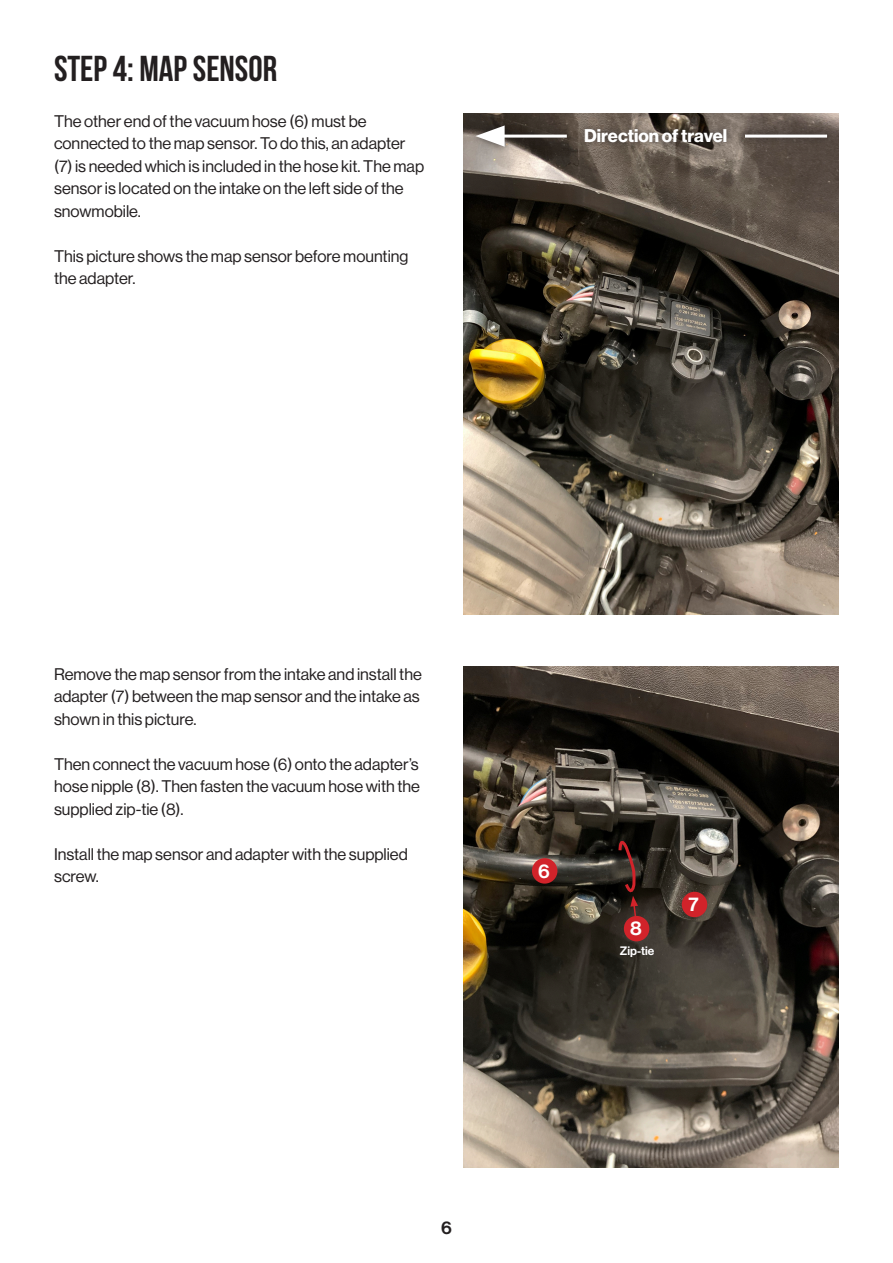
<style>
.page{position:relative;width:893px;height:1263px;background:#fff}
.page>*{position:absolute;margin:0;border:0;box-sizing:border-box;transform-origin:0 0}
.t1{font:700 36px "Bebas Neue";color:#231f20}
.t2{font:19.5px "N Haas Grotesk DS Pro 65 Md";color:#fff}
.t3{font:18px "N Haas Grotesk DS Pro 75 Bd";color:#fff}
.t4{font:18px "N Haas Grotesk DS Pro 65 Md";color:#231f20}
.t5{font:16.5px/22.5px "N Haas Grotesk DS Pro 55 Rg";color:#231f20}
.t6{font:12px "N Haas Grotesk DS Pro 65 Md";color:#fff}
</style>
<div class="page">
<img style="left:463px;top:114px;width:376px;height:501px">
<img style="left:463px;top:667px;width:376px;height:501px">
<div style="left:682px;top:892px;width:25px;height:25px;background:#d1232a;border-radius:50%"></div>
<div style="left:532px;top:858px;width:25px;height:26px;background:#d1232a;border-radius:50%"></div>
<svg style="left:617px;top:835px;width:22px;height:104px;background:#381e1a"></svg>
<div style="left:624px;top:916px;width:25px;height:25px;background:#d1232a;border-radius:50%"></div>
<div style="left:469px;top:118px;width:106px;height:36px;background:#231f20;opacity:.75"></div>
<hr style="left:492px;top:135px;width:75px;height:3px;background:#fff">
<svg style="left:475px;top:125px;width:30px;height:22px"></svg>
<div style="left:737px;top:126px;width:97px;height:20px;background:#231f20;opacity:.75"></div>
<hr style="left:745px;top:135px;width:82px;height:3px;background:#fff">
<div style="left:577px;top:121px;width:158px;height:29px;background:#231f20;opacity:.75"></div>
<p class="t1" style="left:54px;top:49px;width:225px">STEP 4: MAP SENSOR</p>
<p class="t5" style="left:54px;top:110px;width:372px">The other end of the vacuum hose (6) must be connected to the map sensor. To do this, an adapter (7) is needed which is included in the hose kit. The map sensor is located on the intake on the left side of the snowmobile.</p>
<p class="t5" style="left:54px;top:245px;width:356px">This picture shows the map sensor before mounting the adapter.</p>
<p class="t3" style="left:584px;top:125px;width:145px">Direction of travel</p>
<p class="t5" style="left:54px;top:663px;width:369px">Remove the map sensor from the intake and install the adapter (7) between the map sensor and the intake as shown in this picture.</p>
<p class="t5" style="left:54px;top:753px;width:368px;text-align:justify">Then connect the vacuum hose (6) onto the adapter’s hose nipple (8). Then fasten the vacuum hose with the supplied zip-tie (8).</p>
<p class="t5" style="left:54px;top:843px;width:355px">Install the map sensor and adapter with the supplied screw.</p>
<p class="t2" style="left:538px;top:859px;width:13px">6</p>
<p class="t2" style="left:630px;top:917px;width:13px">8</p>
<p class="t6" style="left:620px;top:944px;width:36px">Zip-tie</p>
<p class="t2" style="left:689px;top:893px;width:12px">7</p>
<p class="t4" style="left:441px;top:1217px;width:12px">6</p>
</div>
